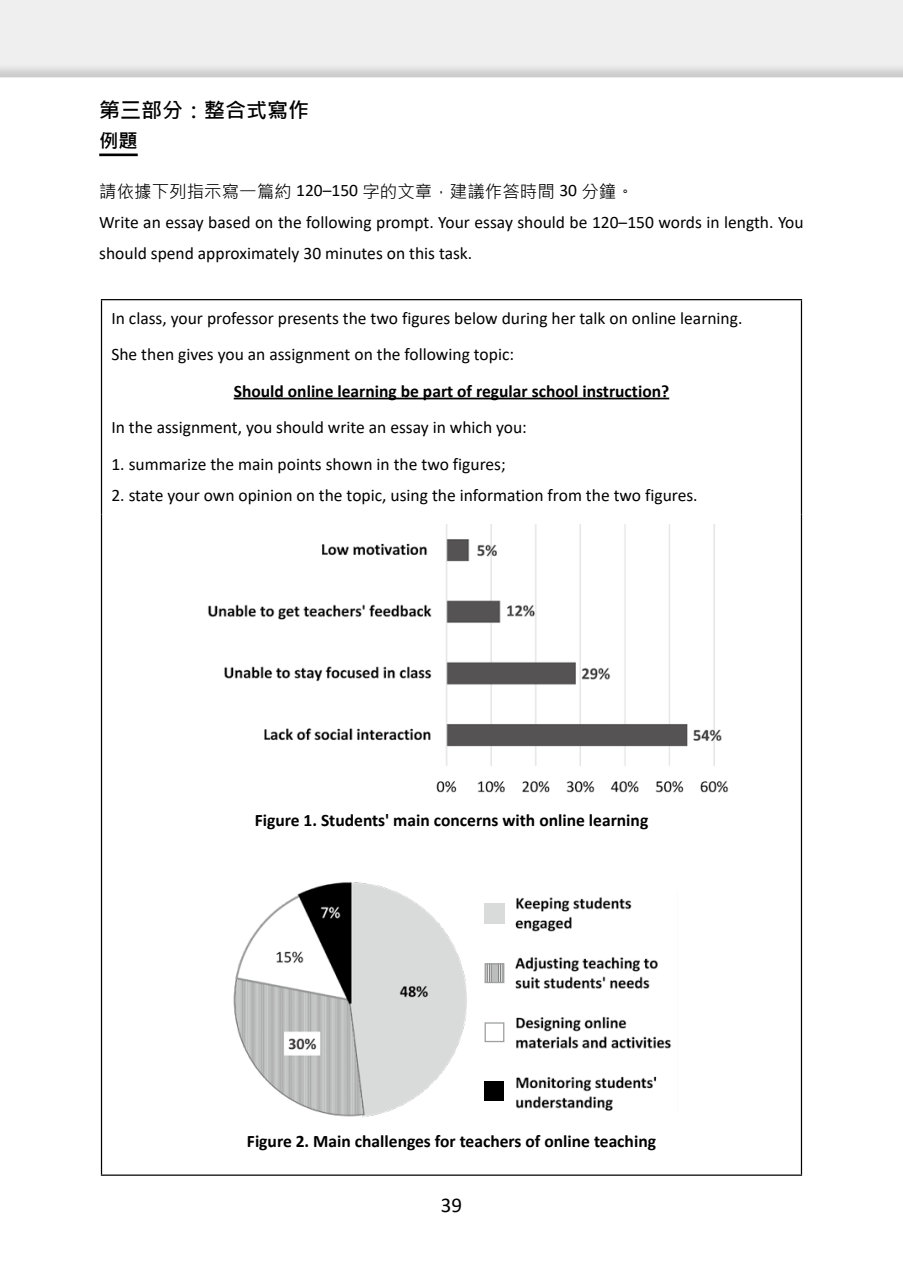
<style>
.page{position:relative;width:903px;height:1275px;background:#fff}
.page>*{position:absolute;margin:0;border:0;box-sizing:border-box;transform-origin:0 0}
.t1{font:700 21px "Microsoft Jheng Hei";color:#000}
.t2{font:21px "Calibri";color:#000}
.t3{font:700 19.25px "Microsoft Jheng Hei";color:#000}
.t4{font:17.5px/31.5px "Calibri";color:#000}
.t5{font:700 17.5px "Calibri";color:#000}
.t6{font:17.5px "Microsoft Jheng Hei";color:#000}
.s1{font-family:"Calibri"}
</style>
<div class="page">
<div style="left:0;top:0;width:903px;height:104px;background:#efefef"></div>
<svg style="left:0;top:68px;width:903px;height:36px;fill:#fff"></svg>
<hr style="left:99px;top:154px;width:39px;height:2px;background:#000">
<hr style="left:101px;top:299px;width:701px;height:1px;background:#000">
<hr style="left:101px;top:300px;width:1px;height:214px;background:#000">
<hr style="left:801px;top:300px;width:1px;height:214px;background:#000">
<hr style="left:101px;top:514px;width:1px;height:660px;background:#000">
<hr style="left:801px;top:514px;width:1px;height:660px;background:#000">
<hr style="left:101px;top:1174px;width:701px;height:2px;background:#000">
<hr style="left:234px;top:398px;width:435px;height:1px;background:#000">
<img style="left:208px;top:525px;width:521px;height:268px">
<img style="left:233px;top:882px;width:234px;height:235px">
<img style="left:486px;top:897px;width:185px;height:214px">
<div style="left:494px;top:888px;width:20px;height:220px;background:#fff"></div>
<div style="left:484px;top:1022px;width:20px;height:20px;background:#fff;border:1px solid #9fa0a0"></div>
<div style="left:484px;top:1081px;width:20px;height:20px;background:#000"></div>
<img style="left:484px;top:904px;width:20px;height:19px">
<img style="left:486px;top:965px;width:16px;height:16px">
<div style="left:484px;top:963px;width:20px;height:20px;border:1px solid #9fa0a0"></div>
<p class="t1" style="left:99px;top:97px;width:211px">第三部分：整合式寫作</p>
<p class="t3" style="left:99px;top:129px;width:40px">例題</p>
<p class="t6" style="left:99px;top:180px;width:536px">請依據下列指示寫一篇約 <span class="s1">120–150</span> 字的文章，建議作答時間 <span class="s1">30</span> 分鐘。</p>
<p class="t4" style="left:99px;top:206px;width:706px">Write an essay based on the following prompt. Your essay should be 120–150 words in length. You should spend approximately 30 minutes on this task.</p>
<p class="t4" style="left:111px;top:299px;width:632px;line-height:36.4px">In class, your professor presents the two figures below during her talk on online learning.<br>She then gives you an assignment on the following topic:</p>
<p class="t5" style="left:234px;top:379px;width:437px">Should online learning be part of regular school instruction?</p>
<p class="t4" style="left:111px;top:411px;width:417px">In the assignment, you should write an essay in which you:</p>
<p class="t4" style="left:111px;top:448px;width:396px">1. summarize the main points shown in the two figures;</p>
<p class="t4" style="left:111px;top:479px;width:588px">2. state your own opinion on the topic, using the information from the two figures.</p>
<p class="t5" style="left:255px;top:808px;width:395px">Figure 1. Students' main concerns with online learning</p>
<p class="t5" style="left:247px;top:1129px;width:410px">Figure 2. Main challenges for teachers of online teaching</p>
<p class="t2" style="left:441px;top:1190px;width:23px">39</p>
</div>
